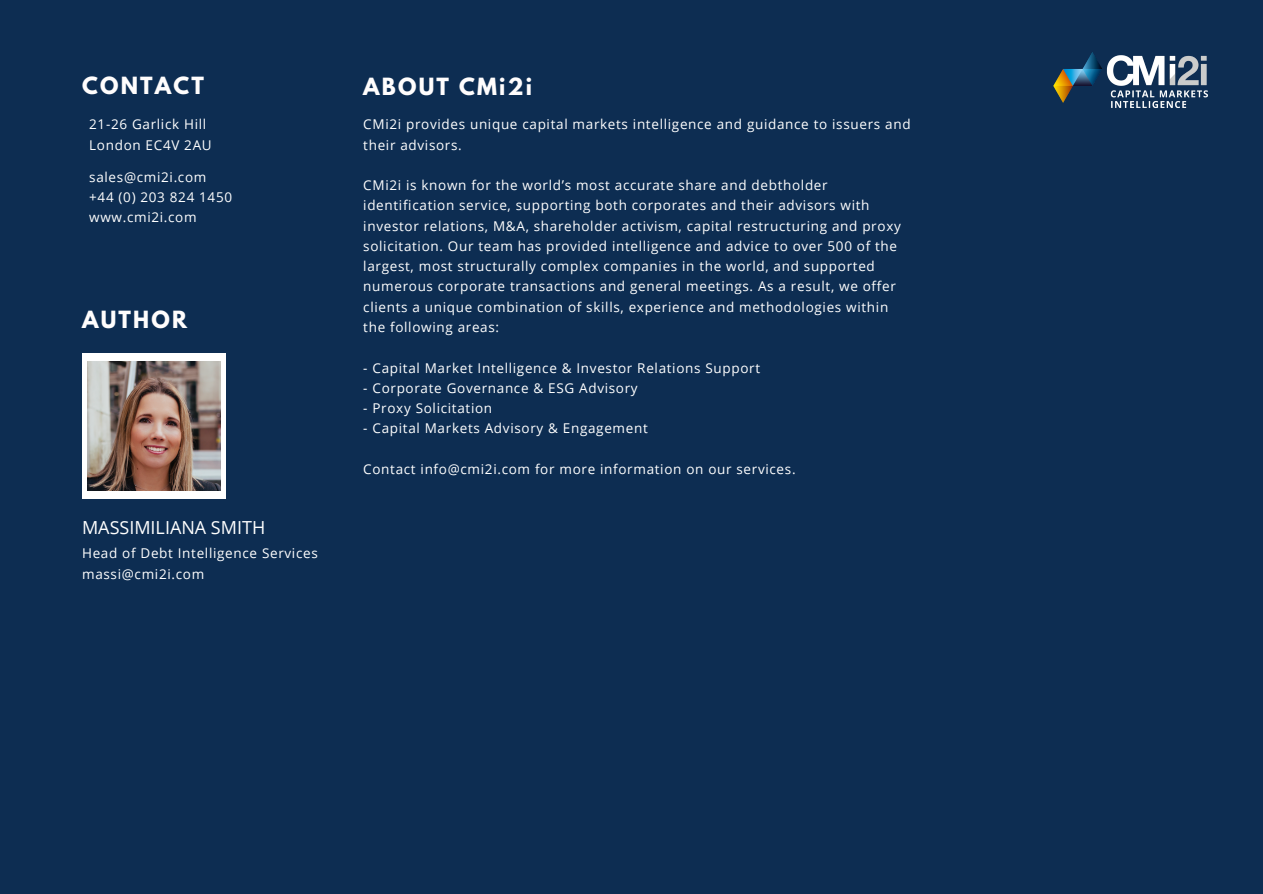
<style>
.page{position:relative;width:1263px;height:894px;background:#fff}
.page>*{position:absolute;margin:0;border:0;box-sizing:border-box;transform-origin:0 0}
.t1{font:700 21px "League Spartan";letter-spacing:.105em;color:#fffdfd}
.t2{font:18px "Open Sans";color:#fff}
.t3{font:13.5px/20.2px "Open Sans";letter-spacing:.05em;color:#fff}
</style>
<div class="page">
<div style="left:0;top:0;width:1263px;height:893px;background:#0d2d52"></div>
<div style="left:82px;top:353px;width:144px;height:146px;background:#fff"></div>
<img style="left:88px;top:361px;width:133px;height:129px">
<img style="left:1053px;top:52px;width:155px;height:56px">
<p class="t1" style="left:82px;top:75px;width:124px">CONTACT</p>
<p class="t3" style="left:89px;top:114px;width:119px">21-26 Garlick Hill</p>
<p class="t3" style="left:89px;top:134px;width:124px">London EC4V 2AU</p>
<p class="t3" style="left:89px;top:166px;width:119px">sales@cmi2i.com</p>
<p class="t3" style="left:89px;top:186px;width:144px">+44 (0) 203 824 1450</p>
<p class="t3" style="left:89px;top:207px;width:109px">www.cmi2i.com</p>
<p class="t1" style="left:82px;top:309px;width:106px">AUTHOR</p>
<p class="t2" style="left:82px;top:514px;width:185px">MASSIMILIANA SMITH</p>
<p class="t3" style="left:82px;top:542px;width:237px">Head of Debt Intelligence Services</p>
<p class="t3" style="left:82px;top:563px;width:124px">massi@cmi2i.com</p>
<p class="t1" style="left:363px;top:76px;width:170px">ABOUT CMi2i</p>
<p class="t3" style="left:363px;top:114px;width:549px">CMi2i provides unique capital markets intelligence and guidance to issuers and their advisors.</p>
<p class="t3" style="left:363px;top:175px;width:539px">CMi2i is known for the world’s most accurate share and debtholder identification service, supporting both corporates and their advisors with investor relations, M&amp;A, shareholder activism, capital restructuring and proxy solicitation. Our team has provided intelligence and advice to over 500 of the largest, most structurally complex companies in the world, and supported numerous corporate transactions and general meetings. As a result, we offer clients a unique combination of skills, experience and methodologies within the following areas:</p>
<p class="t3" style="left:363px;top:357px;width:398px">- Capital Market Intelligence &amp; Investor Relations Support</p>
<p class="t3" style="left:363px;top:377px;width:276px">- Corporate Governance &amp; ESG Advisory</p>
<p class="t3" style="left:363px;top:397px;width:130px">- Proxy Solicitation</p>
<p class="t3" style="left:363px;top:418px;width:286px">- Capital Markets Advisory &amp; Engagement</p>
<p class="t3" style="left:363px;top:458px;width:434px">Contact info@cmi2i.com for more information on our services.</p>
</div>
